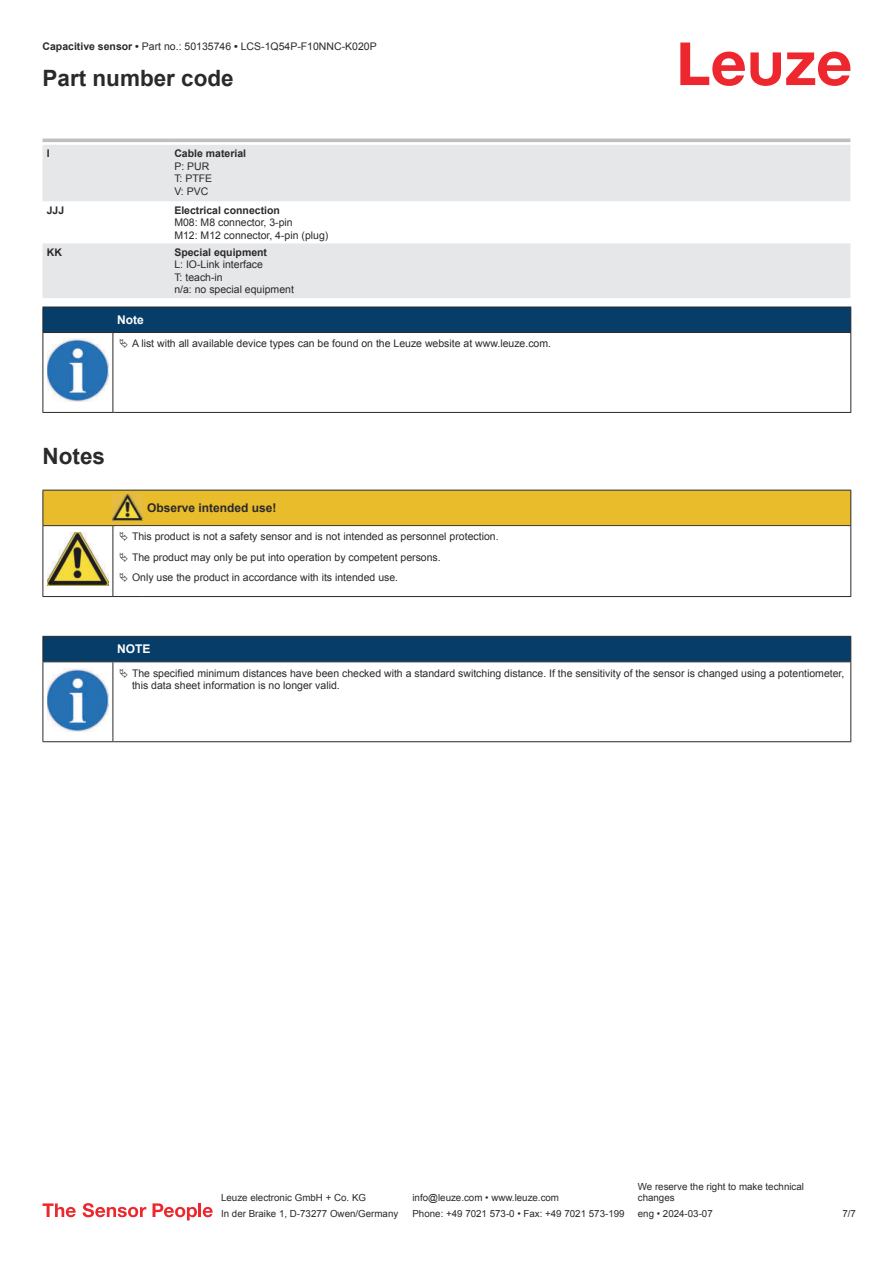
<style>
.page{position:relative;width:893px;height:1263px;background:#fff}
.page>*{position:absolute;margin:0;border:0;box-sizing:border-box;transform-origin:0 0}
.t1{font:700 22.5px "Arial";color:#2b292a}
.t2{font:700 12px "Arial";color:#2b292a}
.t3{font:700 12px "Arial";color:#fff}
.t4{font:10.5px/12.6px "Arial";color:#2b292a}
.t5{font:700 10.5px "Arial";color:#2b292a}
.t6{font:9.75px/11.7px "Arial";color:#2b292a}
.s1{font-weight:700}
</style>
<div class="page">
<svg style="left:680px;top:43px;width:170px;height:43px"></svg>
<svg style="left:43px;top:138px;width:807px;height:1px"></svg>
<svg style="left:43px;top:145px;width:807px;height:153px;fill:#e6e7e9"></svg>
<hr style="left:43px;top:139px;width:127px;height:3px;background:#bdbfc1">
<hr style="left:170px;top:139px;width:680px;height:3px;background:#bdbfc1">
<svg style="left:43px;top:1203px;width:33px;height:14px"></svg>
<svg style="left:83px;top:1203px;width:63px;height:14px"></svg>
<svg style="left:153px;top:1203px;width:44px;height:17px"></svg>
<hr style="left:198px;top:1203px;width:3px;height:14px;background:#ed272d">
<svg style="left:203px;top:1207px;width:10px;height:10px"></svg>
<svg style="left:44px;top:333px;width:806px;height:79px"></svg>
<hr style="left:43px;top:332px;width:70px;height:1px;background:#2b292a">
<div style="left:43px;top:307px;width:808px;height:25px;background:#063d69"></div>
<hr style="left:113px;top:332px;width:738px;height:1px;background:#2b292a">
<hr style="left:43px;top:333px;width:1px;height:75px;background:#2b292a">
<hr style="left:113px;top:333px;width:1px;height:75px;background:#2b292a">
<hr style="left:850px;top:333px;width:1px;height:75px;background:#2b292a">
<hr style="left:43px;top:412px;width:70px;height:1px;background:#2b292a">
<hr style="left:113px;top:412px;width:738px;height:1px;background:#2b292a">
<img style="left:47px;top:339px;width:61px;height:63px">
<div style="left:115px;top:333px;width:734px;height:21px;background:#fff"></div>
<hr style="left:43px;top:596px;width:70px;height:1px;background:#2b292a">
<hr style="left:113px;top:596px;width:30px;height:1px;background:#2b292a">
<hr style="left:143px;top:596px;width:708px;height:1px;background:#2b292a">
<svg style="left:44px;top:662px;width:806px;height:79px"></svg>
<div style="left:43px;top:636px;width:808px;height:26px;background:#063d69"></div>
<hr style="left:113px;top:661px;width:738px;height:1px;background:#2b292a">
<hr style="left:43px;top:662px;width:1px;height:75px;background:#2b292a">
<hr style="left:113px;top:662px;width:1px;height:75px;background:#2b292a">
<hr style="left:850px;top:662px;width:1px;height:75px;background:#2b292a">
<hr style="left:43px;top:741px;width:70px;height:1px;background:#2b292a">
<hr style="left:113px;top:741px;width:738px;height:1px;background:#2b292a">
<img style="left:47px;top:668px;width:61px;height:63px">
<div style="left:115px;top:663px;width:734px;height:33px;background:#fff"></div>
<svg style="left:43px;top:490px;width:808px;height:106px"></svg>
<p class="t4" style="left:43px;top:41px;width:336px"><span class="s1">Capacitive sensor •</span> Part no.: 50135746 <span class="s1">•</span> LCS-1Q54P-F10NNC-K020P</p>
<h1 class="t1" style="left:43px;top:70px;width:193px">Part number code</h1>
<p class="t5" style="left:47px;top:149px;width:4px">I</p>
<p class="t5" style="left:174px;top:149px;width:73px">Cable material</p>
<p class="t4" style="left:174px;top:161px;width:39px">P: PUR<br>T: PTFE<br>V: PVC</p>
<p class="t5" style="left:47px;top:206px;width:19px">JJJ</p>
<p class="t5" style="left:174px;top:206px;width:107px">Electrical connection</p>
<p class="t4" style="left:174px;top:217px;width:156px">M08: M8 connector, 3-pin<br>M12: M12 connector, 4-pin (plug)</p>
<p class="t5" style="left:47px;top:248px;width:17px">KK</p>
<p class="t5" style="left:174px;top:248px;width:94px">Special equipment</p>
<p class="t4" style="left:174px;top:259px;width:121px">L: IO-Link interface<br>T: teach-in<br>n/a: no special equipment</p>
<p class="t3" style="left:117px;top:315px;width:28px">Note</p>
<p class="t4" style="left:132px;top:338px;width:421px">A list with all available device types can be found on the Leuze website at www.leuze.com.</p>
<h1 class="t1" style="left:43px;top:447px;width:64px">Notes</h1>
<p class="t2" style="left:147px;top:503px;width:131px">Observe intended use!</p>
<p class="t4" style="left:132px;top:527px;width:368px;line-height:20.2px">This product is not a safety sensor and is not intended as personnel protection.<br>The product may only be put into operation by competent persons.<br>Only use the product in accordance with its intended use.</p>
<p class="t3" style="left:117px;top:644px;width:35px">NOTE</p>
<p class="t4" style="left:132px;top:667px;width:714px">The specified minimum distances have been checked with a standard switching distance. If the sensitivity of the sensor is changed using a potentiometer, this data sheet information is no longer valid.</p>
<p class="t6" style="left:221px;top:1193px;width:146px">Leuze electronic GmbH + Co. KG</p>
<p class="t6" style="left:412px;top:1193px;width:148px">info@leuze.com • www.leuze.com</p>
<p class="t6" style="left:638px;top:1181px;width:168px">We reserve the right to make technical changes</p>
<p class="t6" style="left:221px;top:1208px;width:179px">In der Braike 1, D-73277 Owen/Germany</p>
<p class="t6" style="left:412px;top:1208px;width:214px">Phone: +49 7021 573-0 • Fax: +49 7021 573-199</p>
<p class="t6" style="left:638px;top:1208px;width:76px">eng • 2024-03-07</p>
<p class="t6" style="left:842px;top:1209px;width:15px">7 /7</p>
</div>
